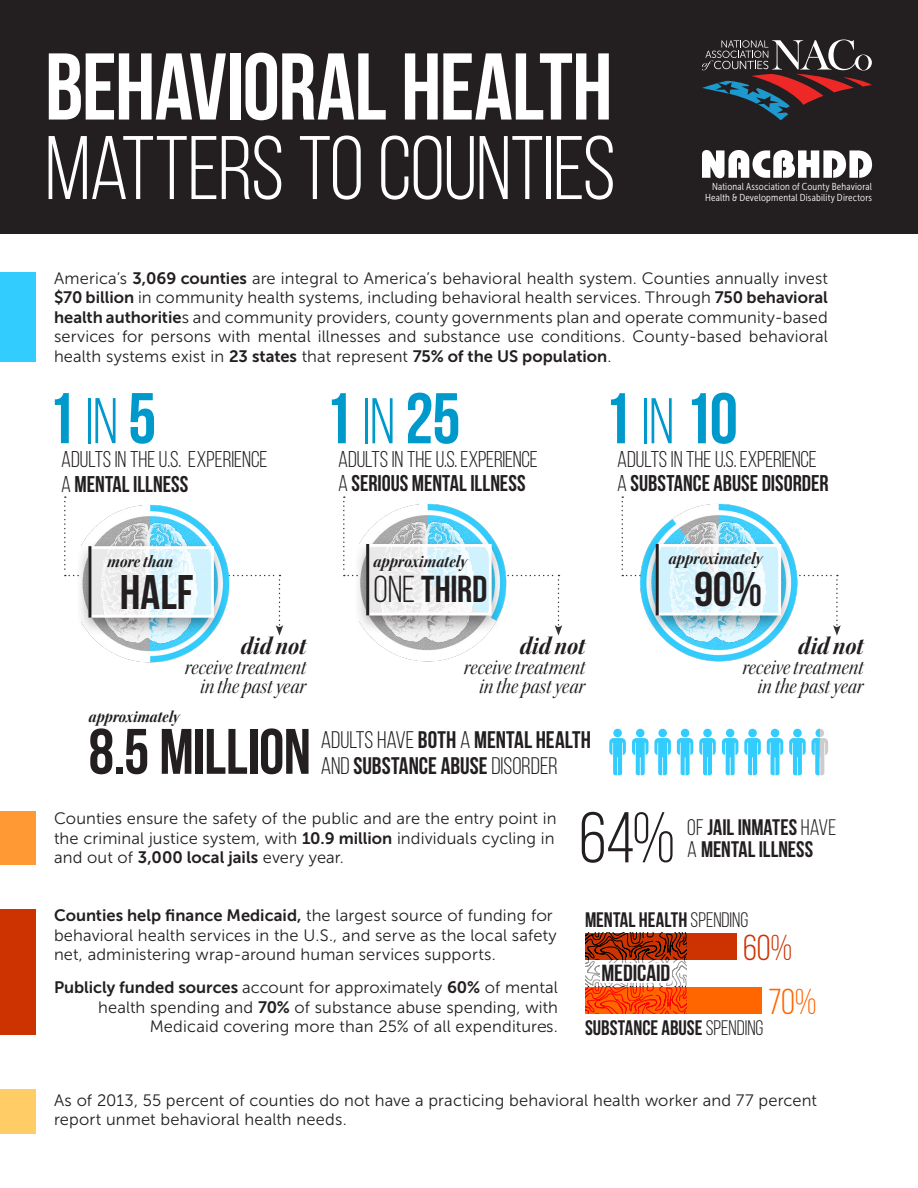
<style>
.page{position:relative;width:918px;height:1188px;background:#fff}
.page>*{position:absolute;margin:0;border:0;box-sizing:border-box;transform-origin:0 0}
.ADULTS_copy{font:94.5px "Bebas Neue";letter-spacing:-.01em;color:#fff}
.ADULTS_copy-2{font:90px "Bebas Neue";letter-spacing:-.015em;color:#fff}
.MAIN_Stats{font:71.55px "Bebas Neue";color:#09c}
.stats{font:71.55px "Bebas Neue";color:#231f20}
.small_words{font:64.05px "Bebas Neue";letter-spacing:-.01em;color:#231f20}
.large_stats2{font:48.6px "Bebas Neue";color:#231f20}
.large_stats2-2{font:37.5px "Bebas Neue";letter-spacing:-.005em;color:#231f20}
.ADULTS_copy-3{font:36px "Bebas Neue";color:#c30}
.ADULTS_copy-4{font:36px "Bebas Neue";color:#f60}
.sub_stats{font:26.25px "Kepler Std Bold Scn It Disp";color:#231f20}
.ADULTS_copy-5{font:24px/25.5px "Bebas Neue";color:#231f20}
.t1{font:22.8px "Bebas Neue";letter-spacing:-.005em;color:#231f20}
.t2{font:22.8px "Bebas Neue";color:#231f20}
.stats_-_of{font:22.5px "Bebas Neue";color:#231f20}
.sub_stats-2{font:22.2px "Kepler Std Scn It Disp";color:#231f20}
.ADULTS_copy-6{font:21px "Bebas Neue";color:#231f20}
.ADULTS{font:18px "Kepler Std Bold Scn It Disp";color:#231f20}
.large_stats2-3{font:18px "Kepler Std Bold Scn It Disp";color:#231f20}
.more_less_2{font:18px "Kepler Std Bold Scn It Disp";color:#231f20}
.ADULTS-2{font:17.4px "Kepler Std Bold Scn It Disp";letter-spacing:.005em;color:#231f20}
.final_para_text{font:16.5px/19.5px "Museo Sans 300";letter-spacing:.01em;color:#231f20}
.ADULTS_copy-7{font:10.2px/10.8px "Museo Sans Cond 300";letter-spacing:.02em;color:#fff;text-align:right}
.s1{font-family:"Museo Sans 700"}
.s2{font-size:64.5px}
.s3{font-style:inherit}
</style>
<div class="page">
<svg style="left:64px;top:496px;width:219px;height:140px"></svg>
<svg style="left:343px;top:496px;width:219px;height:140px"></svg>
<svg style="left:622px;top:496px;width:219px;height:140px"></svg>
<img style="left:360px;top:501px;width:150px;height:135px">
<img style="left:355px;top:516px;width:145px;height:146px">
<img style="left:639px;top:501px;width:159px;height:135px">
<img style="left:661px;top:516px;width:126px;height:146px">
<div style="left:0;top:0;width:918px;height:234px;background:#231f20"></div>
<img style="left:82px;top:501px;width:150px;height:162px">
<img style="left:77px;top:516px;width:146px;height:146px">
<div style="left:0;top:812px;width:36px;height:54px;background:#f93"></div>
<div style="left:76px;top:540px;width:151px;height:97px;background:#231f20;opacity:.75"></div>
<svg style="left:93px;top:550px;width:117px;height:64px"></svg>
<div style="left:89px;top:546px;width:125px;height:72px;border:3px solid #fff"></div>
<hr style="left:88px;top:546px;width:3px;height:72px;background:#231f20">
<div style="left:353px;top:538px;width:152px;height:97px;background:#231f20;opacity:.75"></div>
<svg style="left:370px;top:548px;width:118px;height:64px"></svg>
<div style="left:366px;top:544px;width:126px;height:72px;border:3px solid #fff"></div>
<hr style="left:366px;top:544px;width:3px;height:71px;background:#231f20">
<div style="left:0;top:272px;width:36px;height:90px;background:#3cf"></div>
<div style="left:0;top:909px;width:36px;height:126px;background:#c30"></div>
<div style="left:585px;top:933px;width:151px;height:27px;background:#c30"></div>
<div style="left:585px;top:987px;width:176px;height:27px;background:#f60"></div>
<svg style="left:585px;top:933px;width:102px;height:81px"></svg>
<svg style="left:609px;top:728px;width:219px;height:48px"></svg>
<svg style="left:702px;top:39px;width:170px;height:81px"></svg>
<svg style="left:702px;top:150px;width:170px;height:28px"></svg>
<div style="left:643px;top:538px;width:151px;height:97px;background:#231f20;opacity:.75"></div>
<svg style="left:660px;top:548px;width:117px;height:64px"></svg>
<div style="left:656px;top:544px;width:125px;height:72px;border:3px solid #fff"></div>
<hr style="left:656px;top:544px;width:3px;height:71px;background:#231f20">
<div style="left:0;top:1089px;width:36px;height:45px;background:#fc6"></div>
<p class="ADULTS_copy" style="left:45px;top:35px;width:569px">BEHAVIORAL HEALTH</p>
<p class="ADULTS_copy-2" style="left:45px;top:120px;width:572px">MATTERS TO COUNTIES</p>
<p class="ADULTS_copy-7" style="left:705px;top:181px;width:168px">National Association of County Behavioral<br>Health &amp; Developmental Disability Directors</p>
<p class="final_para_text" style="left:54px;top:269px;width:776px;text-align:justify">America’s <span class="s1">3,069 counties</span> are integral to America’s behavioral health system. Counties annually invest <span class="s1">$70 billion</span> in community health systems, including behavioral health services. Through <span class="s1">750 behavioral health authoritie</span>s and community providers, county governments plan and operate community-based services for persons with mental illnesses and substance use conditions. County-based behavioral health systems exist in <span class="s1">23 states</span> that represent <span class="s1">75% of the US population</span>.</p>
<p class="MAIN_Stats" style="left:47px;top:379px;width:111px">1 <span class="s2">IN</span> 5</p>
<p class="t1" style="left:61px;top:447px;width:208px">ADULTS IN THE U.S. EXPERIENCE</p>
<p class="t2" style="left:61px;top:471px;width:129px"><span class="s3">A</span> MENTAL ILLNESS</p>
<p class="MAIN_Stats" style="left:324px;top:379px;width:138px">1 <span class="s2">IN</span> 25</p>
<p class="t1" style="left:338px;top:447px;width:201px">ADULTS IN THE U.S. EXPERIENCE</p>
<p class="t2" style="left:338px;top:471px;width:189px"><span class="s3">A</span> SERIOUS MENTAL ILLNESS</p>
<p class="MAIN_Stats" style="left:603px;top:379px;width:136px">1 <span class="s2">IN</span> 10</p>
<p class="t1" style="left:617px;top:447px;width:201px">ADULTS IN THE U.S. EXPERIENCE</p>
<p class="t2" style="left:617px;top:471px;width:213px"><span class="s3">A</span> SUBSTANCE ABUSE DISORDER</p>
<p class="more_less_2" style="left:107px;top:552px;width:67px">more than</p>
<p class="large_stats2" style="left:120px;top:565px;width:75px">HALF</p>
<p class="sub_stats" style="left:241px;top:632px;width:67px">did not</p>
<p class="sub_stats-2" style="left:185px;top:654px;width:123px">receive treatment</p>
<p class="sub_stats-2" style="left:200px;top:674px;width:107px">in the past year</p>
<p class="ADULTS" style="left:373px;top:551px;width:95px">approximately</p>
<p class="large_stats2-2" style="left:374px;top:568px;width:115px"><span class="s3">ONE</span> THIRD</p>
<p class="sub_stats" style="left:520px;top:632px;width:67px">did not</p>
<p class="sub_stats-2" style="left:464px;top:654px;width:123px">receive treatment</p>
<p class="sub_stats-2" style="left:479px;top:674px;width:107px">in the past year</p>
<p class="ADULTS-2" style="left:89px;top:707px;width:92px">approximately</p>
<p class="small_words" style="left:89px;top:717px;width:224px">8.5 MILLION</p>
<p class="ADULTS_copy-5" style="left:321px;top:727px;width:272px"><span class="s3">ADULTS HAVE</span> BOTH <span class="s3">A</span> MENTAL HEALTH<br><span class="s3">AND</span> SUBSTANCE ABUSE <span class="s3">DISORDER</span></p>
<p class="large_stats2-3" style="left:668px;top:549px;width:95px">approximately</p>
<p class="large_stats2" style="left:694px;top:562px;width:70px">90%</p>
<p class="sub_stats" style="left:798px;top:632px;width:67px">did not</p>
<p class="sub_stats-2" style="left:742px;top:654px;width:123px">receive treatment</p>
<p class="sub_stats-2" style="left:758px;top:674px;width:107px">in the past year</p>
<p class="final_para_text" style="left:54px;top:809px;width:504px">Counties ensure the safety of the public and are the entry point in the criminal justice system, with <span class="s1">10.9 million</span> individuals cycling in and out of <span class="s1">3,000 local jails</span> every year.</p>
<p class="stats" style="left:579px;top:799px;width:98px">64%</p>
<p class="stats_-_of" style="left:687px;top:815px;width:150px"><span class="s3">OF</span> JAIL INMATES <span class="s3">HAVE</span></p>
<p class="stats_-_of" style="left:687px;top:837px;width:127px"><span class="s3">A</span> MENTAL ILLNESS</p>
<p class="final_para_text" style="left:54px;top:906px;width:504px"><span class="s1">Counties help finance Medicaid,</span> the largest source of funding for behavioral health services in the U.S., and serve as the local safety net, administering wrap-around human services supports.</p>
<p class="final_para_text" style="left:54px;top:978px;width:506px;text-align:right"><span class="s1">Publicly funded sources</span> account for approximately <span class="s1">60%</span> of mental health spending and <span class="s1">70%</span> of substance abuse spending, with<br>Medicaid covering more than 25% of all expenditures.</p>
<p class="ADULTS_copy-6" style="left:585px;top:908px;width:165px">MENTAL HEALTH <span class="s3">SPENDING</span></p>
<p class="ADULTS_copy-3" style="left:743px;top:928px;width:50px">60%</p>
<p class="ADULTS_copy-5" style="left:601px;top:960px;width:70px">MEDICAID</p>
<p class="ADULTS_copy-4" style="left:768px;top:982px;width:50px">70%</p>
<p class="ADULTS_copy-6" style="left:585px;top:1016px;width:180px">SUBSTANCE ABUSE <span class="s3">SPENDING</span></p>
<p class="final_para_text" style="left:54px;top:1090px;width:765px">As of 2013, 55 percent of counties do not have a practicing behavioral health worker and 77 percent report unmet behavioral health needs.</p>
</div>
